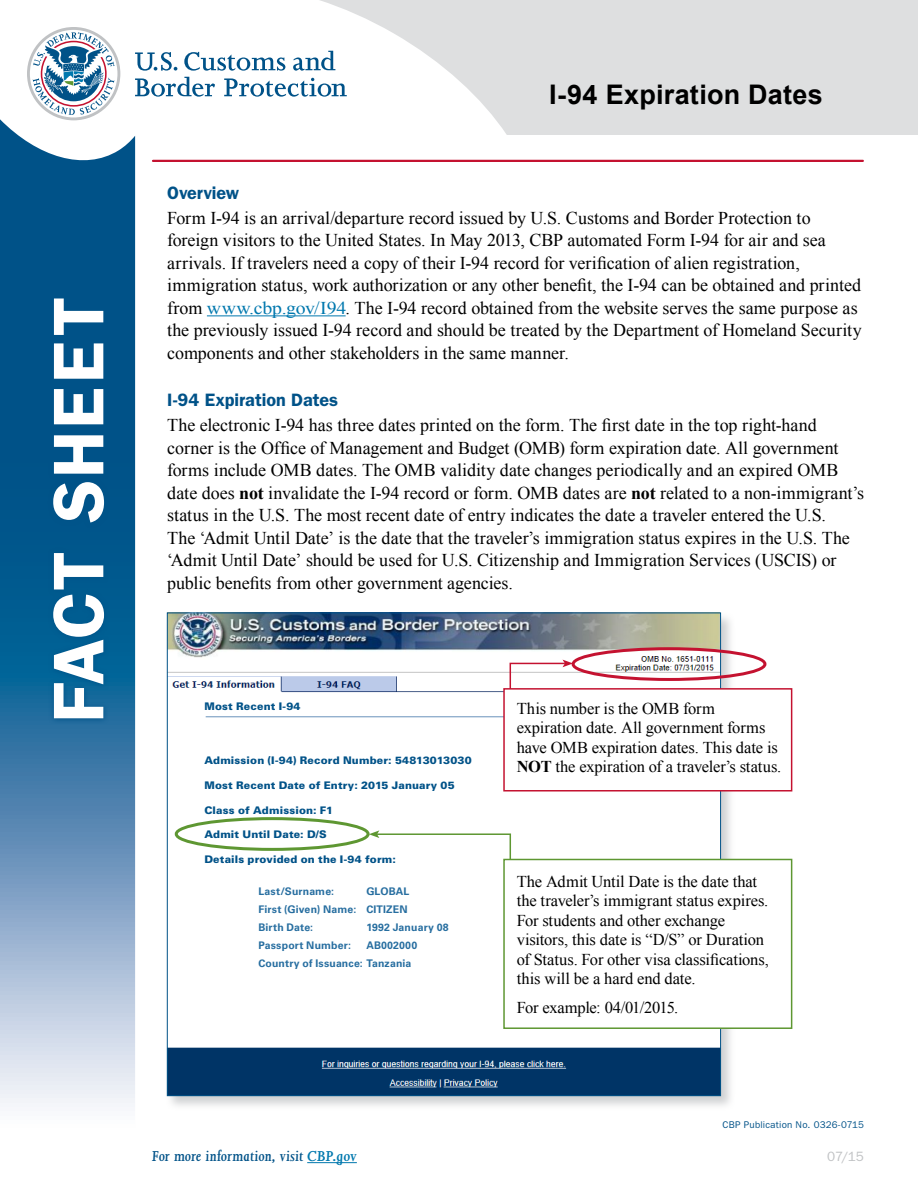
<style>
.page{position:relative;width:918px;height:1188px;background:#fff}
.page>*{position:absolute;margin:0;border:0;box-sizing:border-box;transform-origin:0 0}
.t1{font:600 72px "Franklin Gothic";letter-spacing:.02em;color:#fff}
.t2{font:700 27px "Arial";letter-spacing:.01em;color:#000}
.Bio_Text{font:18px/22.5px "Times New Roman";color:#000}
.t3{font:600 18px "Franklin Gothic";letter-spacing:-.005em;color:#005288}
.Bio_Text-2{font:16.5px/19.5px "Times New Roman";letter-spacing:-.01em;color:#000}
.t4{font:italic 600 16.5px "Joanna";letter-spacing:.005em;color:#005288}
.t5{font:13.5px "Franklin Gothic";color:#c0c2c4}
.Bio_Text-3{font:900 10.5px "Univers LT Std";letter-spacing:.015em;color:#005288}
.Bio_Text-4{font:700 10.5px "Univers LT Std";letter-spacing:.015em;color:#276ea0}
.t6{font:9.75px "Franklin Gothic";letter-spacing:.02em;color:#005288}
.s1{color:#0078ae}
.s2{font-weight:700}
</style>
<div class="page">
<svg style="left:320px;top:0;width:598px;height:135px;fill:#dedfe0"></svg>
<svg style="left:0;top:119px;width:135px;height:988px;background:#4e86ae"></svg>
<div style="left:48px;top:293px;width:62px;height:431px;background:#005288"></div>
<svg style="left:135px;top:52px;width:42px;height:19px"></svg>
<svg style="left:184px;top:52px;width:101px;height:19px"></svg>
<svg style="left:293px;top:51px;width:42px;height:20px"></svg>
<svg style="left:135px;top:77px;width:80px;height:20px"></svg>
<svg style="left:224px;top:78px;width:123px;height:19px"></svg>
<svg style="left:27px;top:27px;width:93px;height:93px"></svg>
<hr style="left:153px;top:160px;width:710px;height:2px;background:#c41230">
<div style="left:166px;top:612px;width:570px;height:499px;background:#c0c2c4;opacity:.75"></div>
<img style="left:169px;top:615px;width:550px;height:479px">
<hr style="left:307px;top:1162px;width:50px;height:1px;background:#0078ae">
<hr style="left:207px;top:315px;width:139px;height:1px;background:#0078ae">
<svg style="left:509px;top:660px;width:64px;height:28px"></svg>
<svg style="left:369px;top:830px;width:143px;height:49px"></svg>
<hr style="left:206px;top:717px;width:480px;height:1px;background:#6a92bb">
<div style="left:503px;top:688px;width:289px;height:104px;background:#fff;border:2px solid #c41230"></div>
<div style="left:503px;top:859px;width:289px;height:170px;background:#fff;border:2px solid #5e9732"></div>
<div style="left:572px;top:647px;width:194px;height:34px;border:3px solid #c41230;border-radius:50%"></div>
<div style="left:175px;top:817px;width:195px;height:34px;border:3px solid #5e9732;border-radius:50%"></div>
<h1 class="t1" style="left:36px;top:723px;width:427px;rotate:-90deg">FACT SHEET</h1>
<p class="t2" style="left:549px;top:76px;width:275px">I-94 Expiration Dates</p>
<p class="t3" style="left:167px;top:182px;width:74px">Overview</p>
<p class="Bio_Text" style="left:167px;top:206px;width:696px">Form I-94 is an arrival/departure record issued by U.S. Customs and Border Protection to foreign visitors to the United States. In May 2013, CBP automated Form I-94 for air and sea arrivals. If travelers need a copy of their I-94 record for verification of alien registration, immigration status, work authorization or any other benefit, the I-94 can be obtained and printed from <span class="s1">www.cbp.gov/I94</span>. The I-94 record obtained from the website serves the same purpose as the previously issued I-94 record and should be treated by the Department of Homeland Security components and other stakeholders in the same manner.</p>
<p class="t3" style="left:167px;top:389px;width:173px">I-94 Expiration Dates</p>
<p class="Bio_Text" style="left:167px;top:414px;width:698px">The electronic I-94 has three dates printed on the form. The first date in the top right-hand corner is the Office of Management and Budget (OMB) form expiration date. All government forms include OMB dates. The OMB validity date changes periodically and an expired OMB date does <span class="s2">not</span> invalidate the I-94 record or form. OMB dates are <span class="s2">not</span> related to a non-immigrant’s status in the U.S. The most recent date of entry indicates the date a traveler entered the U.S.<br>The ‘Admit Until Date’ is the date that the traveler’s immigration status expires in the U.S. The ‘Admit Until Date’ should be used for U.S. Citizenship and Immigration Services (USCIS) or public benefits from other government agencies.</p>
<p class="Bio_Text-3" style="left:204px;top:700px;width:98px">Most Recent I-94</p>
<p class="Bio_Text-3" style="left:204px;top:754px;width:269px">Admission (I-94) Record Number: 54813013030</p>
<p class="Bio_Text-3" style="left:204px;top:779px;width:252px">Most Recent Date of Entry: 2015 January 05</p>
<p class="Bio_Text-3" style="left:204px;top:803px;width:130px">Class of Admission: F1</p>
<p class="Bio_Text-3" style="left:204px;top:828px;width:124px">Admit Until Date: D/S</p>
<p class="Bio_Text-3" style="left:204px;top:853px;width:193px">Details provided on the I-94 form:</p>
<p class="Bio_Text-4" style="left:258px;top:885px;width:77px">Last/Surname:</p>
<p class="Bio_Text-4" style="left:366px;top:885px;width:45px">GLOBAL</p>
<p class="Bio_Text-4" style="left:258px;top:903px;width:151px">First (Given) Name: CITIZEN</p>
<p class="Bio_Text-4" style="left:258px;top:921px;width:56px">Birth Date:</p>
<p class="Bio_Text-4" style="left:366px;top:921px;width:84px">1992 January 08</p>
<p class="Bio_Text-4" style="left:258px;top:939px;width:94px">Passport Number:</p>
<p class="Bio_Text-4" style="left:366px;top:939px;width:52px">AB002000</p>
<p class="Bio_Text-4" style="left:258px;top:957px;width:155px">Country of Issuance: Tanzania</p>
<p class="Bio_Text-2" style="left:517px;top:698px;width:266px">This number is the OMB form expiration date. All government forms have OMB expiration dates. This date is <span class="s2">NOT</span> the expiration of a traveler’s status.</p>
<p class="Bio_Text-2" style="left:517px;top:871px;width:254px">The Admit Until Date is the date that the traveler’s immigrant status expires.<br>For students and other exchange visitors, this date is “D/S” or Duration of Status. For other visa classifications, this will be a hard end date.</p>
<p class="Bio_Text-2" style="left:517px;top:997px;width:163px">For example: 04/01/2015.</p>
<p class="t6" style="left:723px;top:1119px;width:143px">CBP Publication No. 0326-0715</p>
<p class="t4" style="left:152px;top:1147px;width:207px">For more information, visit <span class="s1">CBP.gov</span></p>
<p class="t5" style="left:827px;top:1149px;width:38px">07/15</p>
</div>
